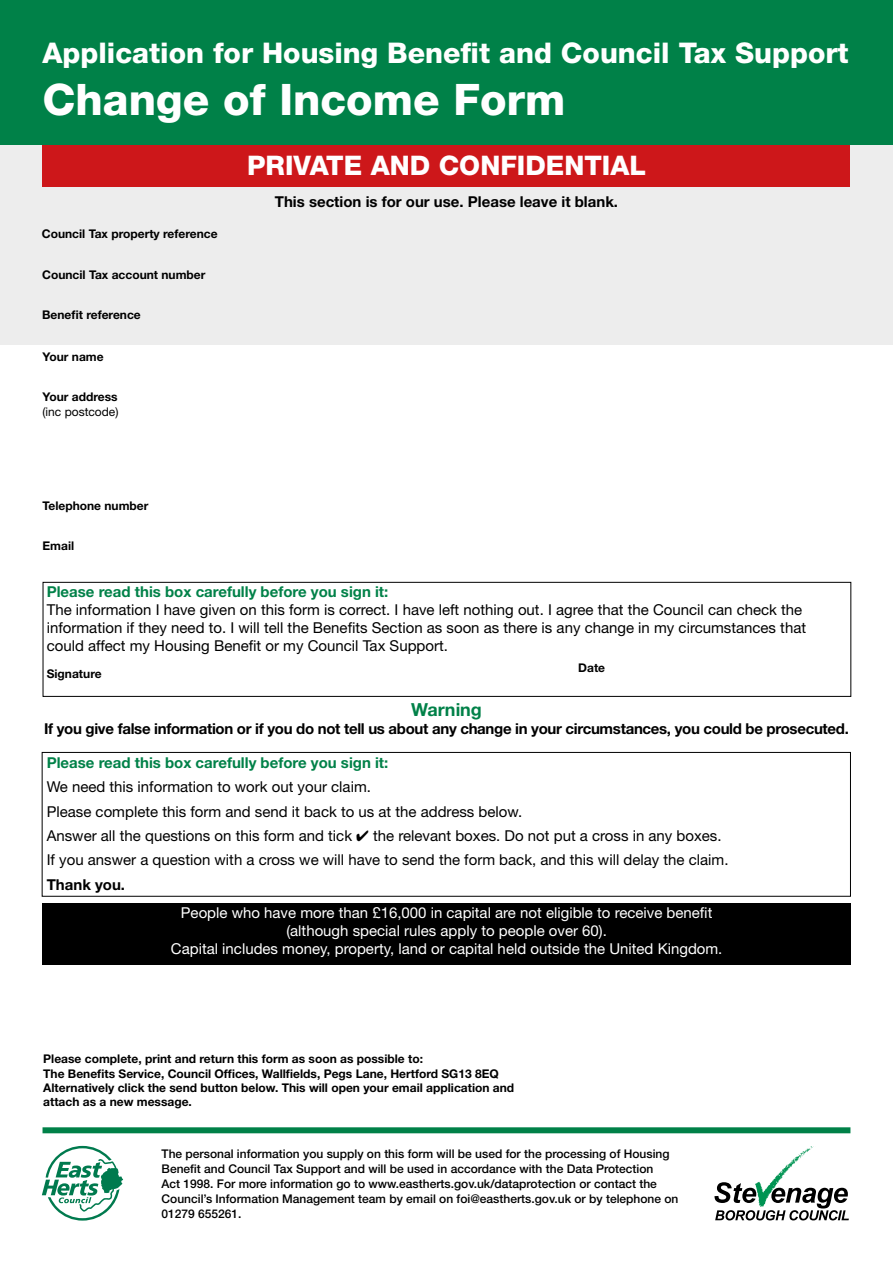
<style>
.page{position:relative;width:893px;height:1263px;background:#fff}
.page>*{position:absolute;margin:0;border:0;box-sizing:border-box;transform-origin:0 0}
.t1{font:800 43.5px "Helvetica Neue LT Std";color:#fff}
.t2{font:800 28.5px "Helvetica Neue LT Std";color:#fff}
.t3{font:800 27px "Helvetica Neue LT Std";color:#fff}
.t4{font:700 18px "Helvetica Neue LT Std";color:#008148}
.t5{font:15px/24.3px "Helvetica Neue LT Std";color:#000}
.t6{font:15px/18px "Helvetica Neue LT Std";color:#fff;text-align:center}
.t7{font:700 15px "Helvetica Neue LT Std";letter-spacing:-.02em;color:#000}
.t8{font:700 15px "Helvetica Neue LT Std";color:#008148}
.t9{font:700 15px "Helvetica Neue LT Std";color:#000}
.t10{font:700 12px/14.4px "Helvetica Neue LT Std";color:#000}
.t11{font:500 12px/15px "Helvetica Neue LT Std";color:#000}
.t12{font:12px "Helvetica Neue LT Std";color:#000}
</style>
<div class="page">
<div style="left:0;top:145px;width:893px;height:200px;background:#ededed"></div>
<div style="left:43px;top:903px;width:808px;height:62px;background:#000"></div>
<svg style="left:41px;top:582px;width:811px;height:315px"></svg>
<div style="left:43px;top:1127px;width:807px;height:6px;background:#008148"></div>
<div style="left:43px;top:145px;width:807px;height:42px;background:#cd171a"></div>
<div style="left:0;top:0;width:893px;height:145px;background:#008148"></div>
<svg style="left:42px;top:1146px;width:82px;height:74px"></svg>
<svg style="left:714px;top:1146px;width:135px;height:74px"></svg>
<h1 class="t2" style="left:43px;top:36px;width:808px">Application for Housing Beneft and Council Tax Support</h1>
<h1 class="t1" style="left:43px;top:74px;width:524px">Change of Income Form</h1>
<p class="t3" style="left:247px;top:150px;width:400px">PRIVATE AND CONFIDENTIAL</p>
<p class="t10" style="left:42px;top:227px;width:177px">Council Tax property reference</p>
<p class="t10" style="left:42px;top:267px;width:165px">Council Tax account number</p>
<p class="t10" style="left:42px;top:307px;width:100px">Beneft reference</p>
<p class="t10" style="left:43px;top:349px;width:63px">Your name</p>
<p class="t10" style="left:43px;top:389px;width:77px">Your address</p>
<p class="t12" style="left:43px;top:404px;width:78px">(inc postcode)</p>
<p class="t10" style="left:43px;top:498px;width:107px">Telephone number</p>
<p class="t10" style="left:43px;top:538px;width:33px">Email</p>
<p class="t9" style="left:275px;top:192px;width:345px">This section is for our use. Please leave it blank.</p>
<p class="t8" style="left:47px;top:583px;width:343px">Please read this box carefully before you sign it:</p>
<p class="t5" style="left:47px;top:601px;width:761px;line-height:18px">The information I have given on this form is correct. I have left nothing out. I agree that the Council can check the information if they need to. I will tell the Benefts Section as soon as there is any change in my circumstances that could affect my Housing Beneft or my Council Tax Support.</p>
<p class="t10" style="left:578px;top:661px;width:28px">Date</p>
<p class="t10" style="left:47px;top:667px;width:56px">Signature</p>
<p class="t4" style="left:411px;top:698px;width:72px">Warning</p>
<p class="t7" style="left:44px;top:719px;width:806px">If you give false information or if you do not tell us about any change in your circumstances, you could be prosecuted.</p>
<p class="t8" style="left:47px;top:753px;width:343px">Please read this box carefully before you sign it:</p>
<p class="t5" style="left:47px;top:774px;width:683px">We need this information to work out your claim.<br>Please complete this form and send it back to us at the address below.<br>Answer all the questions on this form and tick ✔ the relevant boxes. Do not put a cross in any boxes.<br>If you answer a question with a cross we will have to send the form back, and this will delay the claim.</p>
<p class="t9" style="left:47px;top:875px;width:80px">Thank you.</p>
<p class="t6" style="left:171px;top:903px;width:553px">People who have more than £16,000 in capital are not eligible to receive beneft (although special rules apply to people over 60).<br>Capital includes money, property, land or capital held outside the United Kingdom.</p>
<p class="t10" style="left:43px;top:1051px;width:472px">Please complete, print and return this form as soon as possible to:<br>The Benefts Service, Council Offces, Wallfelds, Pegs Lane, Hertford SG13 8EQ Alternatively click the send button below. This will open your email application and attach as a new message.</p>
<p class="t11" style="left:162px;top:1146px;width:518px">The personal information you supply on this form will be used for the processing of Housing Beneft and Council Tax Support and will be used in accordance with the Data Protection<br>Act 1998. For more information go to www.eastherts.gov.uk/dataprotection or contact the Council’s Information Management team by email on foi@eastherts.gov.uk or by telephone on 01279 655261.</p>
</div>
